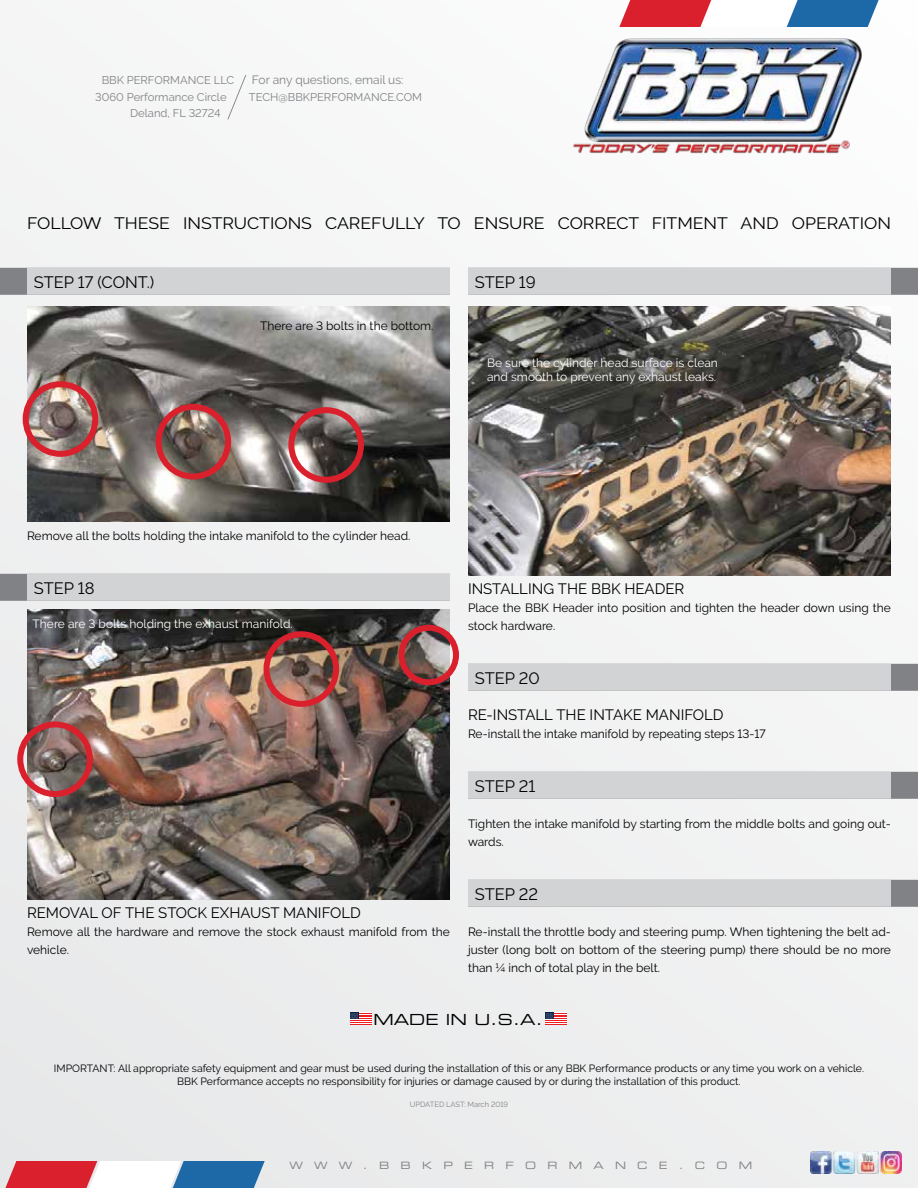
<style>
.page{position:relative;width:918px;height:1188px;background:#f1f2f2}
.page>*{position:absolute;margin:0;border:0;box-sizing:border-box;transform-origin:0 0}
.t1{font:16.5px "Raleway";color:#000;scale:1.07 1}
.t2{font:16.5px "Raleway";color:#000}
.t3{font:15.3px "Eurostile Extended Two";color:#000}
.t4{font:15px "Raleway";color:#000}
.t5{font:12px/18px "Raleway";color:#000}
.t6{font:12px/14.4px "Raleway";color:#fff}
.t7{font:12px "Raleway";color:#808285}
.t8{font:11.25px "Raleway";color:#808285}
.t9{font:10.5px/12.6px "Raleway";color:#000;text-align:center}
.t10{font:10.2px "Eurostile Extended Two";letter-spacing:1.11em;color:#808285}
.t11{font:7.5px "Raleway";color:#808285}
</style>
<div class="page">
<svg style="left:619px;top:0;width:265px;height:27px"></svg>
<svg style="left:0;top:1161px;width:265px;height:27px"></svg>
<img style="left:573px;top:37px;width:290px;height:117px">
<svg style="left:227px;top:75px;width:19px;height:45px"></svg>
<svg style="left:545px;top:1013px;width:22px;height:12px"></svg>
<svg style="left:350px;top:1013px;width:21px;height:12px"></svg>
<img style="left:810px;top:1152px;width:92px;height:21px">
<div style="left:468px;top:268px;width:450px;height:27px;background:#808285"></div>
<div style="left:468px;top:268px;width:423px;height:27px;background:#d1d3d4"></div>
<div style="left:468px;top:664px;width:450px;height:27px;background:#808285"></div>
<div style="left:468px;top:664px;width:423px;height:27px;background:#d1d3d4"></div>
<div style="left:468px;top:772px;width:450px;height:27px;background:#808285"></div>
<div style="left:468px;top:772px;width:423px;height:27px;background:#d1d3d4"></div>
<div style="left:468px;top:880px;width:450px;height:27px;background:#808285"></div>
<div style="left:468px;top:880px;width:423px;height:27px;background:#d1d3d4"></div>
<img style="left:468px;top:306px;width:423px;height:270px">
<div style="left:0;top:268px;width:450px;height:27px;background:#808285"></div>
<div style="left:27px;top:268px;width:423px;height:27px;background:#d1d3d4"></div>
<div style="left:0;top:574px;width:450px;height:27px;background:#808285"></div>
<div style="left:27px;top:574px;width:423px;height:27px;background:#d1d3d4"></div>
<img style="left:27px;top:306px;width:423px;height:216px">
<img style="left:27px;top:610px;width:423px;height:290px">
<div style="left:23px;top:381px;width:75px;height:76px;border:6px solid #da202c;border-radius:50%"></div>
<div style="left:17px;top:721px;width:76px;height:76px;border:6px solid #da202c;border-radius:50%"></div>
<div style="left:264px;top:631px;width:75px;height:76px;border:6px solid #da202c;border-radius:50%"></div>
<div style="left:399px;top:625px;width:60px;height:60px;border:6px solid #da202c;border-radius:50%"></div>
<div style="left:156px;top:404px;width:75px;height:76px;border:6px solid #da202c;border-radius:50%"></div>
<div style="left:288px;top:407px;width:76px;height:76px;border:6px solid #da202c;border-radius:50%"></div>
<p class="t8" style="left:102px;top:74px;width:134px">BBK PERFORMANCE LLC</p>
<p class="t8" style="left:95px;top:90px;width:133px">3060 Performance Circle</p>
<p class="t8" style="left:130px;top:107px;width:92px">Deland, FL 32724</p>
<p class="t7" style="left:252px;top:73px;width:153px">For any questions, email us:</p>
<p class="t8" style="left:249px;top:90px;width:175px">TECH@BBKPERFORMANCE.COM</p>
<h1 class="t1" style="left:27px;top:214px;width:809px">FOLLOW THESE INSTRUCTIONS CAREFULLY TO ENSURE CORRECT FITMENT AND OPERATION</h1>
<h1 class="t2" style="left:34px;top:273px;width:122px">STEP 17 (CONT.)</h1>
<p class="t5" style="left:260px;top:317px;width:175px">There are 3 bolts in the bottom.</p>
<h1 class="t2" style="left:475px;top:273px;width:62px">STEP 19</h1>
<p class="t6" style="left:487px;top:355px;width:232px">Be sure the cylinder head surface is clean and smooth to prevent any exhaust leaks.</p>
<p class="t5" style="left:27px;top:527px;width:385px">Remove all the bolts holding the intake manifold to the cylinder head.</p>
<h1 class="t2" style="left:34px;top:579px;width:62px">STEP 18</h1>
<p class="t6" style="left:33px;top:617px;width:262px">There are 3 bolts holding the exhaust manifold.</p>
<p class="t4" style="left:27px;top:904px;width:336px">REMOVAL OF THE STOCK EXHAUST MANIFOLD</p>
<p class="t5" style="left:27px;top:923px;width:425px">Remove all the hardware and remove the stock exhaust manifold from the vehicle.</p>
<p class="t4" style="left:468px;top:580px;width:218px">INSTALLING THE BBK HEADER</p>
<p class="t5" style="left:468px;top:599px;width:425px">Place the BBK Header into position and tighten the header down using the stock hardware.</p>
<h1 class="t2" style="left:475px;top:669px;width:66px">STEP 20</h1>
<p class="t4" style="left:468px;top:706px;width:257px">RE-INSTALL THE INTAKE MANIFOLD</p>
<p class="t5" style="left:468px;top:725px;width:299px">Re-install the intake manifold by repeating steps 13-17</p>
<h1 class="t2" style="left:475px;top:777px;width:62px">STEP 21</h1>
<p class="t5" style="left:468px;top:815px;width:424px">Tighten the intake manifold by starting from the middle bolts and going out&shy;wards.</p>
<h1 class="t2" style="left:475px;top:885px;width:65px">STEP 22</h1>
<p class="t5" style="left:468px;top:923px;width:425px;text-align:justify">Re-install the throttle body and steering pump. When tightening the belt ad&shy;juster (long bolt on bottom of the steering pump) there should be no more than ¼ inch of total play in the belt.</p>
<p class="t3" style="left:373px;top:1009px;width:171px">MADE IN U.S.A.</p>
<p class="t9" style="left:54px;top:1062px;width:812px">IMPORTANT: All appropriate safety equipment and gear must be used during the installation of this or any BBK Performance products or any time you work on a vehicle.<br>BBK Performance accepts no responsibility for injuries or damage caused by or during the installation of this product.</p>
<p class="t11" style="left:410px;top:1100px;width:100px">UPDATED LAST: March 2019</p>
<p class="t10" style="left:289px;top:1158px;width:464px">WWW.BBKPERFORMANCE.COM</p>
</div>
